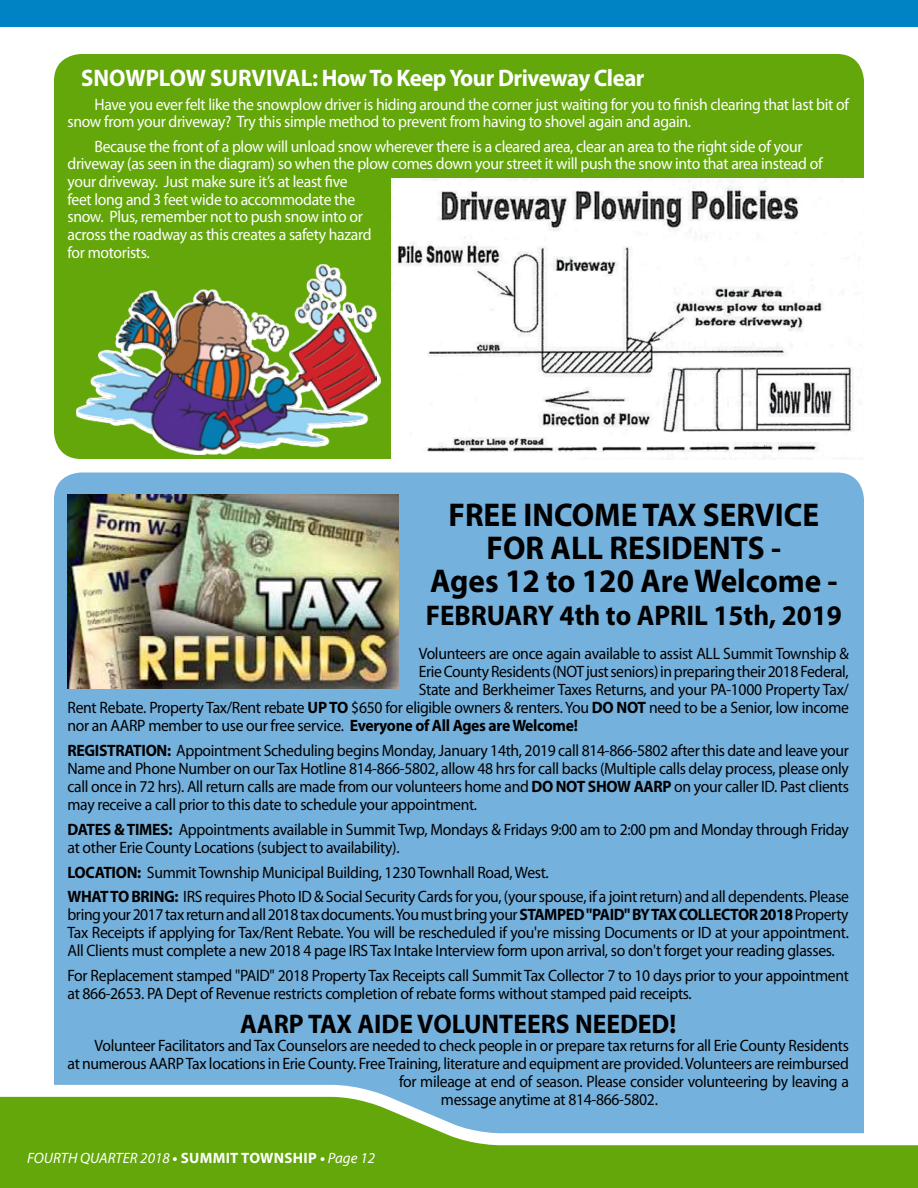
<style>
.page{position:relative;width:918px;height:1188px;background:#fff}
.page>*{position:absolute;margin:0;border:0;box-sizing:border-box;transform-origin:0 0}
.t1{font:700 33px/33px "Myriad Pro";color:#000;text-align:center;scale:.95 1}
.t2{font:700 28.5px "Myriad Pro";color:#000;scale:.95 1}
.t3{font:700 27px "Myriad Pro";color:#000;scale:.95 1}
.t4{font:700 24px "Myriad Pro";letter-spacing:-.02em;color:#fff;scale:.95 1}
.t5{font:16.5px/18px "Myriad Pro";letter-spacing:-.02em;color:#000;scale:.95 1}
.t6{font:16.5px/17.5px "Myriad Pro";letter-spacing:-.02em;color:#fff;scale:.95 1}
.t7{font:italic 15px "Myriad Pro";color:#fff}
.s1{font-weight:700}
.s2{font-weight:700;font-style:normal}
</style>
<div class="page">
<div style="left:0;top:0;width:918px;height:27px;background:#0083c5"></div>
<div style="left:54px;top:472px;width:810px;height:607px;background:#75b1dd"></div>
<img style="left:68px;top:495px;width:331px;height:193px">
<div style="left:54px;top:54px;width:810px;height:405px;background:#63a70a;border-radius:27px"></div>
<img style="left:392px;top:178px;width:472px;height:281px">
<img style="left:78px;top:264px;width:298px;height:189px">
<svg style="left:0;top:1079px;width:918px;height:109px;background:#7eb664"></svg>
<h3 class="t4" style="left:81px;top:62px;width:595px">SNOWPLOW SURVIVAL: How To Keep Your Driveway Clear</h3>
<p class="t6" style="left:68px;top:95px;width:824px;text-indent:27px">Have you ever felt like the snowplow driver is hiding around the corner just waiting for you to finish clearing that last bit of snow from your driveway? Try this simple method to prevent from having to shovel again and again.</p>
<p class="t6" style="left:68px;top:137px;width:796px;text-indent:27px">Because the front of a plow will unload snow wherever there is a cleared area, clear an area to the right side of your driveway (as seen in the diagram) so when the plow comes down your street it will push the snow into that area instead of your driveway. Just make sure it’s at least five<br>feet long and 3 feet wide to accommodate the<br>snow. Plus, remember not to push snow into or<br>across the roadway as this creates a safety hazard<br>for motorists.</p>
<h1 class="t1" style="left:430px;top:497px;width:431px">FREE INCOME TAX SERVICE<br>FOR ALL RESIDENTS -<br>Ages 12 to 120 Are Welcome -</h1>
<h2 class="t2" style="left:426px;top:597px;width:439px">FEBRUARY 4th to APRIL 15th, 2019</h2>
<p class="t5" style="left:419px;top:645px;width:454px">Volunteers are once again available to assist ALL Summit Township &amp;</p>
<p class="t5" style="left:419px;top:663px;width:454px">Erie County Residents (NOT just seniors) in preparing their 2018 Federal,</p>
<p class="t5" style="left:419px;top:681px;width:454px">State and Berkheimer Taxes Returns, and your PA-1000 Property Tax/</p>
<p class="t5" style="left:67px;top:699px;width:824px">Rent Rebate. Property Tax/Rent rebate <span class="s1">UP TO</span> $650 for eligible owners &amp; renters. You <span class="s1">DO NOT</span> need to be a Senior, low income</p>
<p class="t5" style="left:67px;top:717px;width:539px">nor an AARP member to use our free service. <span class="s1">Everyone of All Ages are Welcome!</span></p>
<p class="t5" style="left:67px;top:741px;width:824px;text-align:justify"><span class="s1">REGISTRATION:</span> Appointment Scheduling begins Monday, January 14th, 2019 call 814-866-5802 after this date and leave your Name and Phone Number on our Tax Hotline 814-866-5802, allow 48 hrs for call backs (Multiple calls delay process, please only call once in 72 hrs). All return calls are made from our volunteers home and <span class="s1">DO NOT SHOW AARP</span> on your caller ID. Past clients may receive a call prior to this date to schedule your appointment.</p>
<p class="t5" style="left:67px;top:820px;width:824px"><span class="s1">DATES &amp; TIMES:</span> Appointments available in Summit Twp, Mondays &amp; Fridays 9:00 am to 2:00 pm and Monday through Friday at other Erie County Locations (subject to availability).</p>
<p class="t5" style="left:67px;top:859px;width:824px;line-height:24.8px"><span class="s1">LOCATION:</span> Summit Township Municipal Building, 1230 Townhall Road, West.<br><span class="s1">WHAT TO BRING:</span> IRS requires Photo ID &amp; Social Security Cards for you, (your spouse, if a joint return) and all dependents. Please</p>
<p class="t5" style="left:67px;top:906px;width:824px;text-align:justify">bring your 2017 tax return and all 2018 tax documents. You must bring your <span class="s1">STAMPED "PAID" BY TAX COLLECTOR 2018</span> Property Tax Receipts if applying for Tax/Rent Rebate. You will be rescheduled if you're missing Documents or ID at your appointment.<br>All Clients must complete a new 2018 4 page IRS Tax Intake Interview form upon arrival, so don't forget your reading glasses.</p>
<p class="t5" style="left:67px;top:966px;width:824px">For Replacement stamped "PAID" 2018 Property Tax Receipts call Summit Tax Collector 7 to 10 days prior to your appointment at 866-2653. PA Dept of Revenue restricts completion of rebate forms without stamped paid receipts.</p>
<h3 class="t3" style="left:240px;top:1006px;width:461px">AARP TAX AIDE VOLUNTEERS NEEDED!</h3>
<p class="t5" style="left:94px;top:1036px;width:796px">Volunteer Facilitators and Tax Counselors are needed to check people in or prepare tax returns for all Erie County Residents</p>
<p class="t5" style="left:68px;top:1054px;width:824px">at numerous AARP Tax locations in Erie County. Free Training, literature and equipment are provided. Volunteers are reimbursed</p>
<p class="t5" style="left:399px;top:1072px;width:475px">for mileage at end of season. Please consider volunteering by leaving a</p>
<p class="t5" style="left:441px;top:1090px;width:230px">message anytime at 814-866-5802.</p>
<p class="t7" style="left:27px;top:1148px;width:350px">FOURTH QUARTER 2018 <span class="s2">• SUMMIT TOWNSHIP •</span> Page 12</p>
</div>
